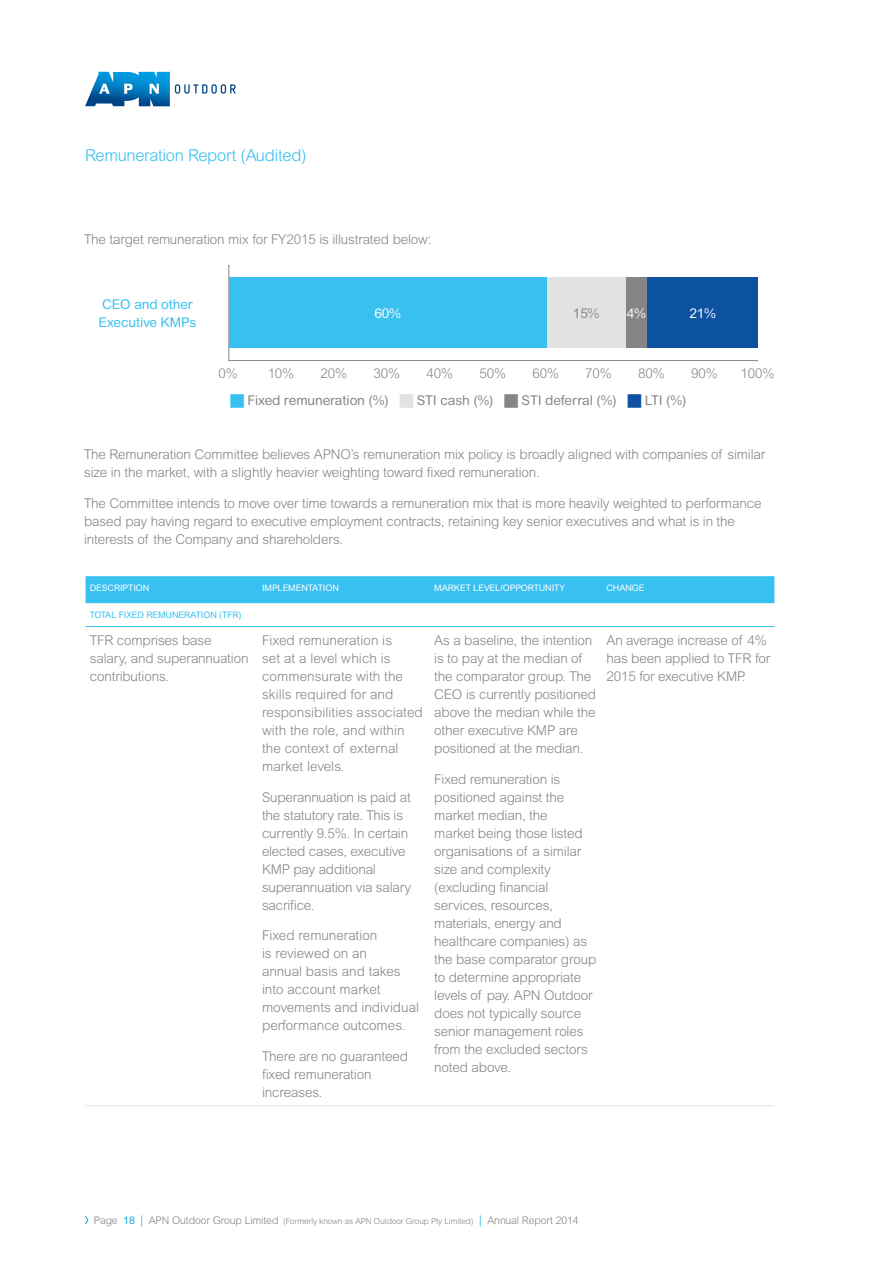
<style>
.page{position:relative;width:893px;height:1263px;background:#fff}
.page>*{position:absolute;margin:0;border:0;box-sizing:border-box;transform-origin:0 0}
.t1{font:300 16.5px "Arial Rounded MT Pro";letter-spacing:-.015em;color:#38c0f1}
.t2{font:300 13.5px/18px "Arial Rounded MT Pro";letter-spacing:-.01em;color:#878486}
.t3{font:13.5px "Arial Rounded MT Pro";letter-spacing:-.01em;color:#878486}
.t4{font:13.5px/18px "Arial Rounded MT Pro";letter-spacing:-.01em;color:#38c0f1}
.t5{font:13.5px "Arial Rounded MT Pro";color:#fff}
.t6{font:300 10.5px "Arial Rounded MT Pro";letter-spacing:-.01em;color:#878486}
.t7{font:9px "Arial Rounded MT Pro";letter-spacing:-.01em;color:#fff}
.t8{font:9px "Arial Rounded MT Pro";letter-spacing:-.01em;color:#38c0f1}
.s1{font-weight:400;color:#00a8dc}
.s2{font-size:12px;color:#00a8dc}
.s3{font-size:8.25px}
</style>
<div class="page">
<svg style="left:85px;top:72px;width:151px;height:34px"></svg>
<div style="left:86px;top:576px;width:688px;height:27px;background:#38c0f1"></div>
<hr style="left:86px;top:1105px;width:172px;height:1px;background:#e2e2e3">
<hr style="left:258px;top:1105px;width:172px;height:1px;background:#e2e2e3">
<hr style="left:430px;top:1105px;width:172px;height:1px;background:#e2e2e3">
<hr style="left:602px;top:1105px;width:172px;height:1px;background:#e2e2e3">
<hr style="left:86px;top:626px;width:172px;height:1px;background:#38c0f1">
<hr style="left:258px;top:626px;width:172px;height:1px;background:#38c0f1">
<hr style="left:430px;top:626px;width:172px;height:1px;background:#38c0f1">
<hr style="left:602px;top:626px;width:172px;height:1px;background:#38c0f1">
<svg style="left:228px;top:266px;width:530px;height:95px"></svg>
<div style="left:647px;top:277px;width:111px;height:71px;background:#0d51a1"></div>
<div style="left:626px;top:277px;width:21px;height:71px;background:#878486"></div>
<div style="left:546px;top:277px;width:80px;height:71px;background:#e2e2e3"></div>
<div style="left:229px;top:277px;width:317px;height:71px;background:#38c0f1"></div>
<svg style="left:85px;top:1216px;width:4px;height:9px"></svg>
<p class="t1" style="left:85px;top:146px;width:223px">Remuneration Report (Audited)</p>
<p class="t2" style="left:84px;top:231px;width:349px">The target remuneration mix for FY2015 is illustrated below:</p>
<p class="t4" style="left:99px;top:295px;width:99px">CEO and other<br>Executive KMPs</p>
<p class="t5" style="left:374px;top:305px;width:28px">60%</p>
<p class="t3" style="left:573px;top:305px;width:28px">15%</p>
<p class="t5" style="left:627px;top:305px;width:20px">4%</p>
<p class="t5" style="left:689px;top:305px;width:28px">21%</p>
<p class="t2" style="left:218px;top:364px;width:21px">0%</p>
<p class="t2" style="left:268px;top:364px;width:28px">10%</p>
<p class="t2" style="left:321px;top:364px;width:28px">20%</p>
<p class="t2" style="left:374px;top:364px;width:28px">30%</p>
<p class="t2" style="left:426px;top:364px;width:28px">40%</p>
<p class="t2" style="left:479px;top:364px;width:28px">50%</p>
<p class="t2" style="left:532px;top:364px;width:28px">60%</p>
<p class="t2" style="left:585px;top:364px;width:28px">70%</p>
<p class="t2" style="left:638px;top:364px;width:28px">80%</p>
<p class="t2" style="left:691px;top:364px;width:28px">90%</p>
<p class="t2" style="left:740px;top:364px;width:35px">100%</p>
<p class="t3" style="left:247px;top:392px;width:143px">Fixed remuneration (%)</p>
<p class="t3" style="left:417px;top:392px;width:78px">STI cash (%)</p>
<p class="t3" style="left:522px;top:392px;width:97px">STI deferral (%)</p>
<p class="t3" style="left:645px;top:392px;width:43px">LTI (%)</p>
<p class="t2" style="left:84px;top:446px;width:683px">The Remuneration Committee believes APNO’s remuneration mix policy is broadly aligned with companies of similar size in the market, with a slightly heavier weighting toward fixed remuneration.</p>
<p class="t2" style="left:84px;top:495px;width:679px">The Committee intends to move over time towards a remuneration mix that is more heavily weighted to performance based pay having regard to executive employment contracts, retaining key senior executives and what is in the interests of the Company and shareholders.</p>
<p class="t7" style="left:90px;top:583px;width:61px">DESCRIPTION</p>
<p class="t7" style="left:262px;top:583px;width:78px">IMPLEMENTATION</p>
<p class="t7" style="left:434px;top:583px;width:132px">MARKET LEVEL/OPPORTUNITY</p>
<p class="t7" style="left:606px;top:583px;width:40px">CHANGE</p>
<p class="t8" style="left:90px;top:609px;width:153px">TOTAL FIXED REMUNERATION (TFR)</p>
<p class="t2" style="left:90px;top:632px;width:160px">TFR comprises base salary, and superannuation contributions.</p>
<p class="t2" style="left:262px;top:632px;width:162px">Fixed remuneration is<br>set at a level which is commensurate with the skills required for and responsibilities associated with the role, and within the context of external market levels.</p>
<p class="t2" style="left:262px;top:788px;width:151px">Superannuation is paid at the statutory rate. This is currently 9.5%. In certain elected cases, executive<br>KMP pay additional superannuation via salary sacrifice.</p>
<p class="t2" style="left:262px;top:927px;width:159px">Fixed remuneration<br>is reviewed on an<br>annual basis and takes into account market movements and individual performance outcomes.</p>
<p class="t2" style="left:262px;top:1048px;width:148px">There are no guaranteed fixed remuneration increases.</p>
<p class="t2" style="left:606px;top:631px;width:165px">An average increase of 4% has been applied to TFR for<br>2015 for executive KMP.</p>
<p class="t2" style="left:434px;top:632px;width:163px">As a baseline, the intention is to pay at the median of the comparator group. The<br>CEO is currently positioned above the median while the other executive KMP are positioned at the median.</p>
<p class="t2" style="left:434px;top:770px;width:164px">Fixed remuneration is positioned against the market median, the<br>market being those listed organisations of a similar size and complexity (excluding financial services, resources, materials, energy and healthcare companies) as the base comparator group to determine appropriate levels of pay. APN Outdoor does not typically source senior management roles from the excluded sectors noted above.</p>
<p class="t6" style="left:94px;top:1214px;width:486px">Page <span class="s1">18</span> <span class="s2">|</span> APN Outdoor Group Limited <span class="s3">(Formerly known as APN Outdoor Group Pty Limited)</span> <span class="s2">|</span> Annual Report 2014</p>
</div>
